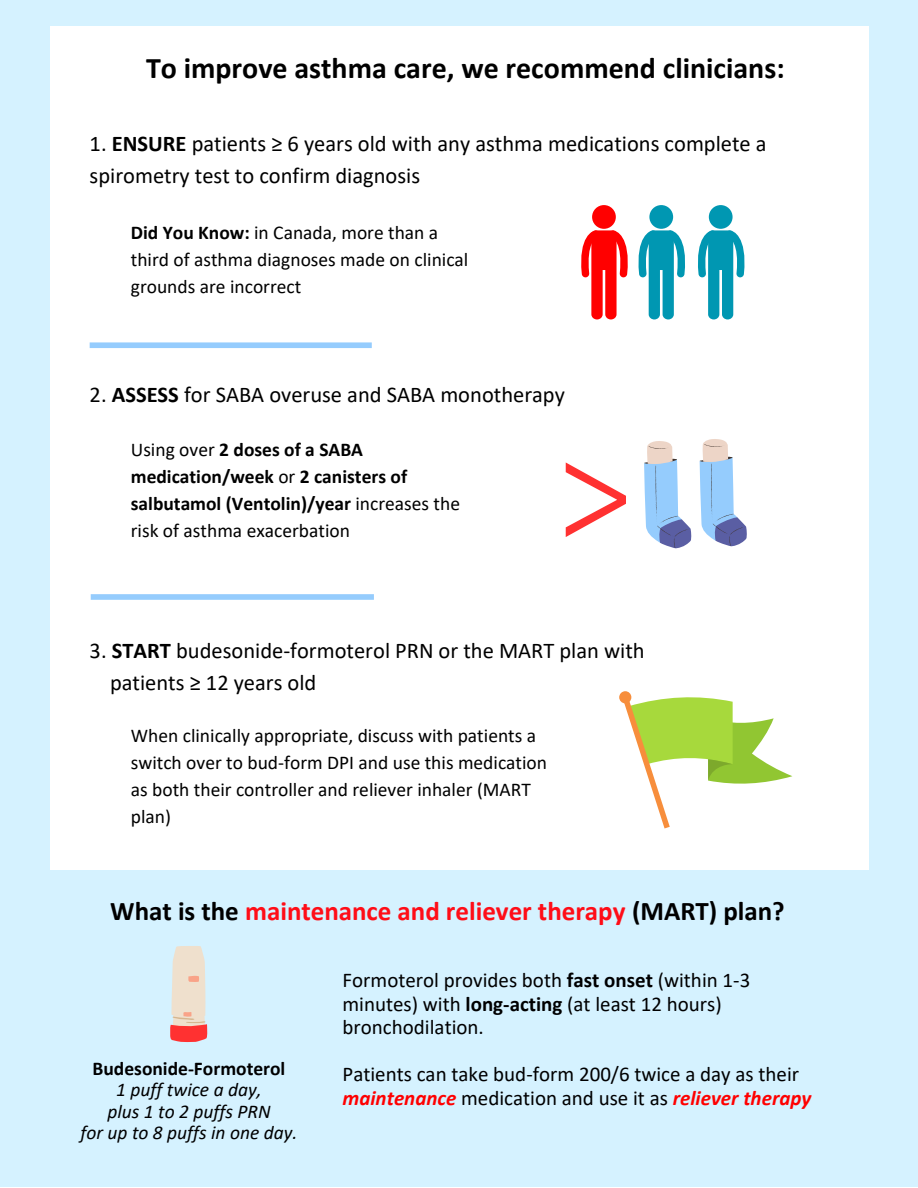
<style>
.page{position:relative;width:918px;height:1188px;background:#fff}
.page>*{position:absolute;margin:0;border:0;box-sizing:border-box;transform-origin:0 0}
.t1{font:700 30px "Calibri";color:#000}
.t2{font:700 27px "Calibri";color:#ff0d17}
.t3{font:22.5px/31.5px "Calibri";color:#000}
.t4{font:21px/23.7px "Calibri";color:#000}
.t5{font:19.5px/27px "Calibri";color:#000}
.t6{font:700 19.5px/27px "Calibri";color:#000}
.t7{font:italic 19.5px "Calibri";color:#000}
.s1{font-weight:700}
.s2{font-weight:400}
.s3{color:#000}
.s4{font-weight:700;font-style:italic;color:#f00}
</style>
<div class="page">
<div style="left:0;top:0;width:918px;height:1187px;background:#d5f2ff"></div>
<div style="left:51px;top:27px;width:818px;height:843px;background:#fff"></div>
<div style="left:90px;top:342px;width:282px;height:6px;background:#95ccfd"></div>
<div style="left:91px;top:594px;width:283px;height:6px;background:#95ccfd"></div>
<svg style="left:644px;top:441px;width:48px;height:107px"></svg>
<svg style="left:700px;top:439px;width:47px;height:107px"></svg>
<svg style="left:566px;top:462px;width:60px;height:75px"></svg>
<div style="left:649px;top:205px;width:24px;height:24px;background:#0097b2;border-radius:50%"></div>
<svg style="left:698px;top:230px;width:47px;height:89px"></svg>
<div style="left:709px;top:205px;width:24px;height:24px;background:#0097b2;border-radius:50%"></div>
<svg style="left:581px;top:230px;width:104px;height:89px"></svg>
<div style="left:592px;top:205px;width:24px;height:24px;background:#f00;border-radius:50%"></div>
<svg style="left:623px;top:695px;width:169px;height:133px"></svg>
<div style="left:619px;top:691px;width:12px;height:12px;background:#f78e3c;border-radius:50%"></div>
<svg style="left:170px;top:946px;width:38px;height:96px;background:#edc4b9"></svg>
<h3 class="t1" style="left:146px;top:56px;width:640px">To improve asthma care, we recommend clinicians:</h3>
<h1 class="t3" style="left:90px;top:130px;width:679px">1. <span class="s1">ENSURE</span> patients ≥ 6 years old with any asthma medications complete a spirometry test to confirm diagnosis</h1>
<p class="t5" style="left:131px;top:220px;width:339px"><span class="s1">Did You Know:</span> in Canada, more than a third of asthma diagnoses made on clinical grounds are incorrect</p>
<p class="t3" style="left:90px;top:380px;width:477px">2. <span class="s1">ASSESS</span> for SABA overuse and SABA monotherapy</p>
<p class="t6" style="left:131px;top:438px;width:331px"><span class="s2">Using over</span> 2 doses of a SABA medication/week <span class="s2">or</span> 2 canisters of salbutamol (Ventolin)/year <span class="s2">increases the risk of asthma exacerbation</span></p>
<p class="t3" style="left:110px;top:637px;width:536px;text-indent:-20px">3. <span class="s1">START</span> budesonide-formoterol PRN or the MART plan with patients ≥ 12 years old</p>
<p class="t5" style="left:131px;top:724px;width:418px">When clinically appropriate, discuss with patients a switch over to bud-form DPI and use this medication as both their controller and reliever inhaler (MART plan)</p>
<h3 class="t2" style="left:110px;top:900px;width:676px"><span class="s3">What is the</span> maintenance and reliever therapy <span class="s3">(MART) plan?</span></h3>
<p class="t6" style="left:93px;top:1057px;width:194px">Budesonide-Formoterol</p>
<p class="t7" style="left:116px;top:1082px;width:147px">1 puff twice a day,</p>
<p class="t7" style="left:107px;top:1103px;width:165px">plus 1 to 2 puffs PRN</p>
<h3 class="t7" style="left:81px;top:1124px;width:218px">for up to 8 puffs in one day.</h3>
<p class="t4" style="left:343px;top:970px;width:409px">Formoterol provides both <span class="s1">fast onset</span> (within 1-3 minutes) with <span class="s1">long-acting</span> (at least 12 hours) bronchodilation.</p>
<p class="t4" style="left:343px;top:1064px;width:470px">Patients can take bud-form 200/6 twice a day as their <span class="s4">maintenance</span> medication and use it as <span class="s4">reliever therapy</span></p>
</div>
